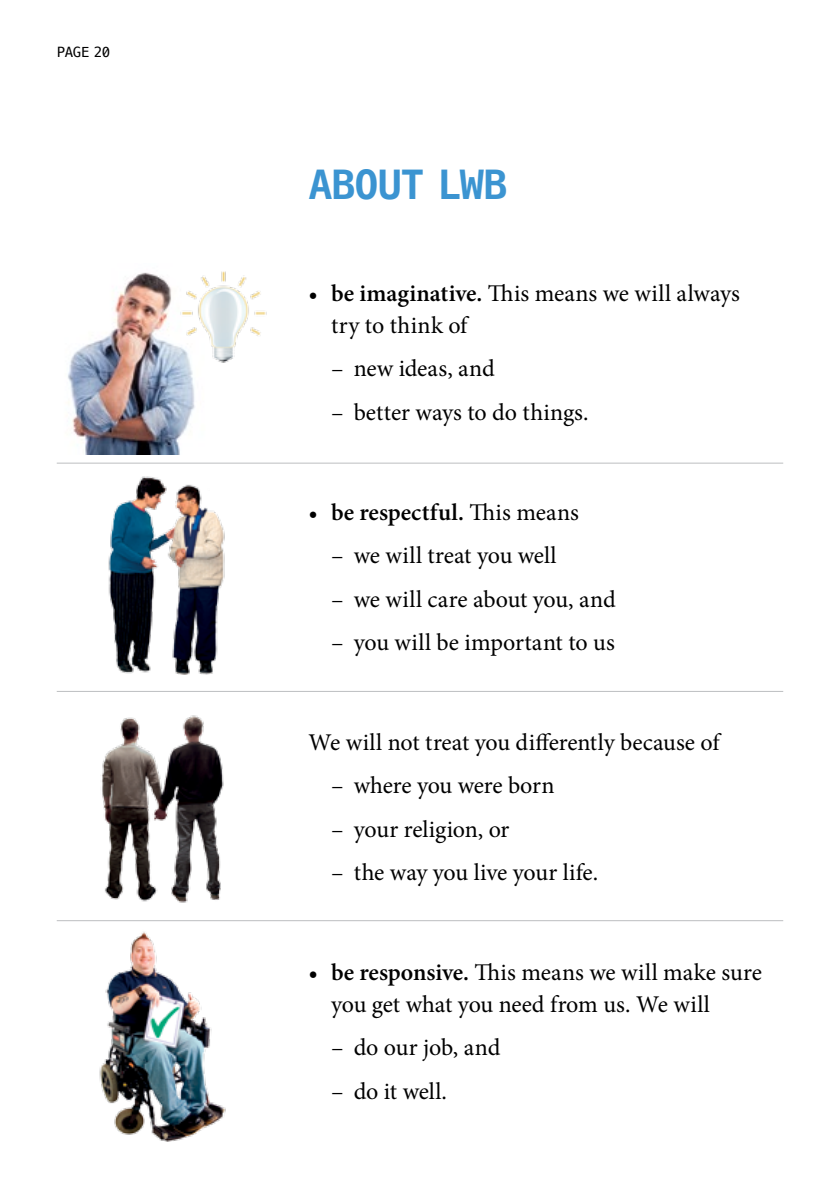
<style>
.page{position:relative;width:840px;height:1191px;background:#fff}
.page>*{position:absolute;margin:0;border:0;box-sizing:border-box;transform-origin:0 0}
.t1{font:700 40px "Menlo";letter-spacing:-.025em;color:#3b94d1}
.t2{font:24px/32px "Minion Pro";letter-spacing:-.005em;color:#000}
.t3{font:600 24px "Minion Pro";color:#000}
.t4{font:14px "Menlo";letter-spacing:-.025em;color:#000}
.s1{font-weight:600}
.s2{font-weight:400}
</style>
<div class="page">
<hr style="left:57px;top:462px;width:725px;height:1px;background:#bcbec0">
<hr style="left:57px;top:691px;width:725px;height:1px;background:#bcbec0">
<hr style="left:57px;top:920px;width:725px;height:1px;background:#bcbec0">
<img style="left:68px;top:272px;width:127px;height:183px">
<img style="left:176px;top:271px;width:91px;height:95px">
<img style="left:108px;top:476px;width:117px;height:198px">
<img style="left:102px;top:715px;width:122px;height:188px">
<img style="left:99px;top:932px;width:127px;height:209px">
<p class="t4" style="left:57px;top:42px;width:55px">PAGE 20</p>
<h1 class="t1" style="left:308px;top:156px;width:200px">ABOUT LWB</h1>
<p class="t2" style="left:331px;top:277px;width:410px;text-indent:-23px">• <span class="s1">be imaginative.</span> This means we will always try to think of</p>
<p class="t2" style="left:331px;top:353px;width:165px">– new ideas, and</p>
<p class="t2" style="left:331px;top:396px;width:259px">– better ways to do things.</p>
<p class="t3" style="left:308px;top:495px;width:272px"><span class="s2">•</span> be respectful. <span class="s2">This means</span></p>
<p class="t2" style="left:331px;top:539px;width:227px">– we will treat you well</p>
<p class="t2" style="left:331px;top:583px;width:286px">– we will care about you, and</p>
<p class="t2" style="left:331px;top:626px;width:285px">– you will be important to us</p>
<p class="t2" style="left:308px;top:726px;width:412px">We will not treat you differently because of</p>
<p class="t2" style="left:331px;top:769px;width:225px">– where you were born</p>
<p class="t2" style="left:331px;top:813px;width:180px">– your religion, or</p>
<p class="t2" style="left:331px;top:856px;width:268px">– the way you live your life.</p>
<p class="t2" style="left:331px;top:956px;width:432px;text-indent:-23px"><span class="s1">• be responsive.</span> This means we will make sure you get what you need from us. We will</p>
<p class="t2" style="left:331px;top:1032px;width:171px">– do our job, and</p>
<p class="t2" style="left:331px;top:1075px;width:117px">– do it well.</p>
</div>
